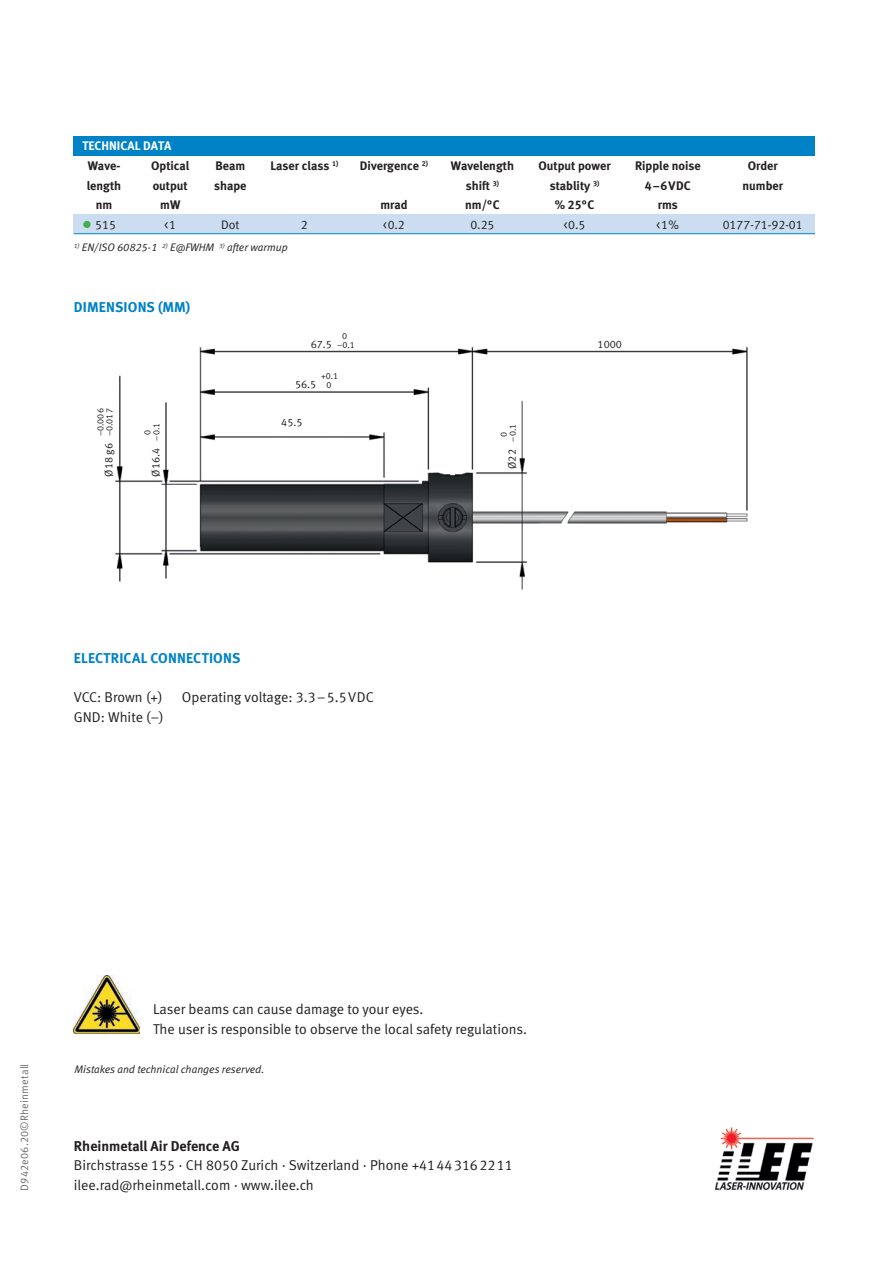
<style>
.page{position:relative;width:893px;height:1263px;background:#fff}
.page>*{position:absolute;margin:0;border:0;box-sizing:border-box;transform-origin:0 0}
.t1{font:14.25px/19.5px "Meta Normal LF";color:#231f20}
.t2{font:14.25px "Meta Bold LF";letter-spacing:.01em;color:#0082c7}
.t3{font:14.25px "Meta Bold LF";color:#231f20}
.t4{font:12.3px/19.5px "Meta Bold LF";color:#231f20;text-align:center}
.t5{font:12.3px "Meta Normal LF";color:#231f20}
.t6{font:12.3px "Meta Bold LF";color:#fff}
.t7{font:italic 10.8px "Meta Normal LF";color:#231f20}
.t8{font:10.8px "Meta Normal LF";color:#231f20}
.t9{font:10.8px "Meta Normal LF";letter-spacing:.02em;color:#6c6d70}
.t10{font:9px/9px "Meta Normal LF";color:#231f20;text-align:center}
</style>
<div class="page">
<img style="left:114px;top:346px;width:634px;height:244px">
<img style="left:714px;top:1127px;width:100px;height:64px">
<div style="left:74px;top:136px;width:741px;height:20px;background:#0082c7"></div>
<div style="left:74px;top:214px;width:741px;height:20px;background:#ccddf1"></div>
<hr style="left:74px;top:233px;width:741px;height:1px;background:#0082c7">
<img style="left:74px;top:975px;width:66px;height:58px">
<p class="t6" style="left:82px;top:139px;width:90px">TECHNICAL DATA</p>
<p class="t4" style="left:87px;top:156px;width:36px">Wave&shy;length nm</p>
<p class="t5" style="left:95px;top:217px;width:22px">515</p>
<p class="t4" style="left:151px;top:156px;width:40px">Optical output mW</p>
<p class="t5" style="left:164px;top:217px;width:13px">&lt;1</p>
<p class="t4" style="left:214px;top:156px;width:34px;text-align:left">Beam shape</p>
<p class="t5" style="left:221px;top:217px;width:20px">Dot</p>
<p class="t4" style="left:271px;top:156px;width:69px">Laser class <sup>1)</sup></p>
<p class="t5" style="left:301px;top:217px;width:8px">2</p>
<p class="t7" style="left:74px;top:241px;width:216px"><sup>1)</sup> EN/ISO 60825-1 <sup>2)</sup> E@FWHM <sup>3)</sup> after warmup</p>
<p class="t2" style="left:74px;top:299px;width:118px">DIMENSIONS (MM)</p>
<p class="t4" style="left:360px;top:156px;width:70px">Divergence <sup>2)</sup></p>
<p class="t4" style="left:380px;top:195px;width:29px">mrad</p>
<p class="t5" style="left:383px;top:217px;width:23px">&lt;0.2</p>
<p class="t10" style="left:337px;top:331px;width:19px">0 –0.1</p>
<p class="t8" style="left:311px;top:338px;width:23px">67.5</p>
<p class="t10" style="left:321px;top:371px;width:19px">+0.1<br>0</p>
<p class="t8" style="left:295px;top:378px;width:23px">56.5</p>
<p class="t4" style="left:451px;top:156px;width:65px">Wavelength shift <sup>3) </sup>nm/°C</p>
<p class="t5" style="left:470px;top:217px;width:26px">0.25</p>
<p class="t10" style="left:96px;top:436px;width:29px;text-align:left;rotate:-90deg">–0.006 –0.017</p>
<p class="t8" style="left:281px;top:416px;width:23px">45.5</p>
<p class="t10" style="left:143px;top:440px;width:19px;rotate:-90deg">0 –0.1</p>
<p class="t10" style="left:499px;top:442px;width:19px;rotate:-90deg">0 –0.1</p>
<p class="t8" style="left:103px;top:477px;width:36px;rotate:-90deg">Ø18 g6</p>
<p class="t8" style="left:150px;top:477px;width:31px;rotate:-90deg">Ø16.4</p>
<p class="t8" style="left:506px;top:469px;width:22px;rotate:-90deg">Ø22</p>
<p class="t4" style="left:538px;top:156px;width:74px">Output power stablity <sup>3)<br></sup>% 25°C</p>
<p class="t5" style="left:564px;top:217px;width:23px">&lt;0.5</p>
<p class="t4" style="left:635px;top:156px;width:67px">Ripple noise<br>4–6VDC rms</p>
<p class="t5" style="left:657px;top:217px;width:24px">&lt;1%</p>
<p class="t8" style="left:598px;top:338px;width:26px">1000</p>
<p class="t4" style="left:742px;top:156px;width:42px">Order number</p>
<p class="t5" style="left:723px;top:217px;width:82px">0177-71-92-01</p>
<p class="t2" style="left:74px;top:650px;width:168px">ELECTRICAL CONNECTIONS</p>
<p class="t1" style="left:74px;top:687px;width:90px">VCC: Brown (+)</p>
<p class="t1" style="left:182px;top:687px;width:193px">Operating voltage: 3.3–5.5VDC</p>
<p class="t1" style="left:74px;top:707px;width:91px">GND: White (–)</p>
<p class="t9" style="left:18px;top:1191px;width:128px;rotate:-90deg">D942e06.20©Rheinmetall</p>
<p class="t1" style="left:153px;top:999px;width:375px">Laser beams can cause damage to your eyes.<br>The user is responsible to observe the local safety regulations.</p>
<p class="t7" style="left:75px;top:1063px;width:191px">Mistakes and technical changes reserved.</p>
<p class="t3" style="left:74px;top:1137px;width:168px">Rheinmetall Air Defence AG</p>
<p class="t1" style="left:74px;top:1155px;width:440px">Birchstrasse 155 · CH 8050 Zurich · Switzerland · Phone +41443162211 ilee.rad@rheinmetall.com · www.ilee.ch</p>
</div>
